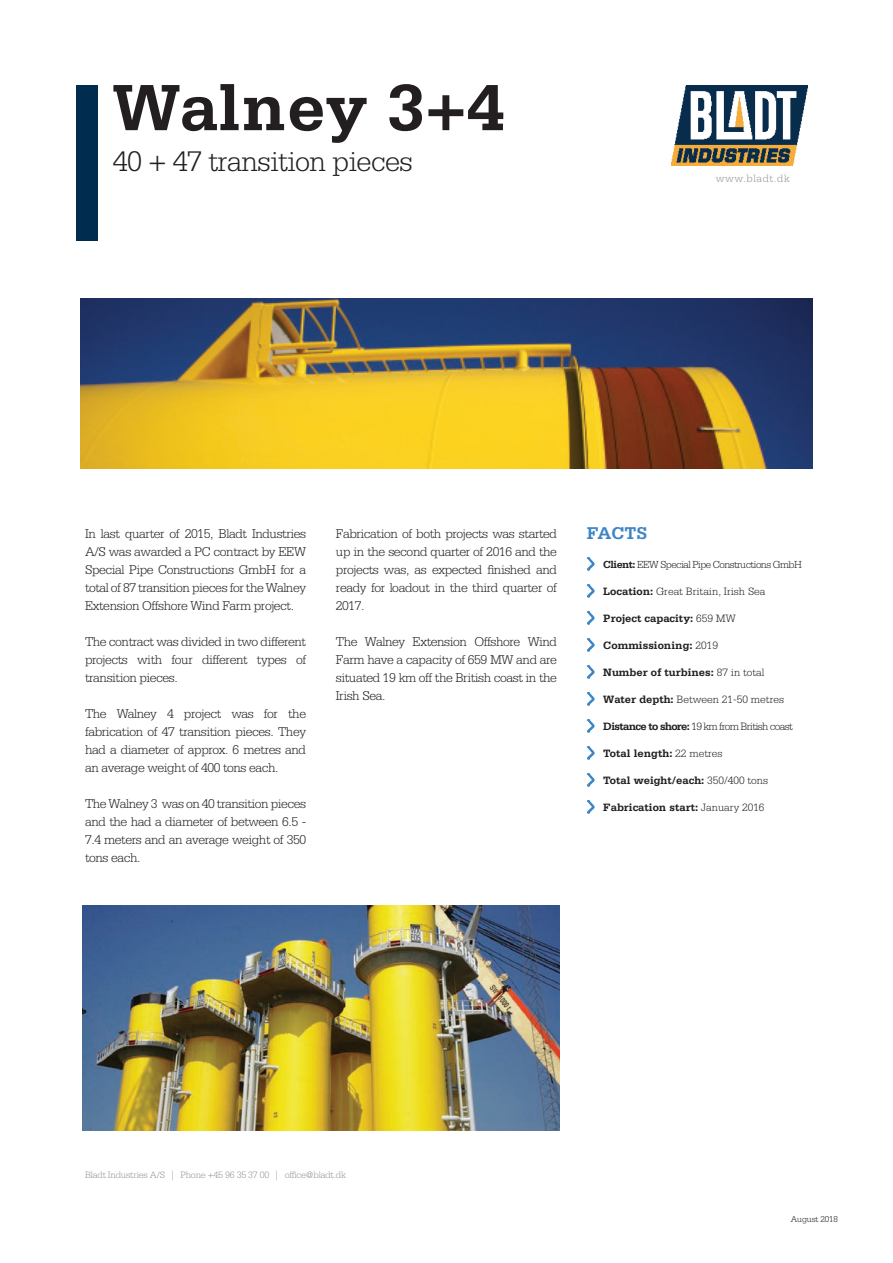
<style>
.page{position:relative;width:893px;height:1263px;background:#fff}
.page>*{position:absolute;margin:0;border:0;box-sizing:border-box;transform-origin:0 0}
.t1{font:700 69px "Serifa Std";color:#231f20}
.t2{font:300 30px "Serifa Std";letter-spacing:-.02em;color:#231f20}
.t3{font:700 18px "Serifa Std";color:#3e85c5}
.t4{font:300 13.5px/18px "Serifa Std";letter-spacing:-.03em;color:#231f20;text-align:justify}
.t5{font:700 11.25px "Serifa Std";color:#231f20}
.t6{font:300 11.25px "Serifa Std";color:#231f20}
.t7{font:300 11.25px "Serifa Std";letter-spacing:-.06em;color:#231f20}
.t8{font:300 11.25px "Serifa Std";letter-spacing:.05em;color:#939598}
.t9{font:300 10.8px "Serifa Std";letter-spacing:-.05em;color:#231f20}
.t10{font:300 9.75px "Serifa Std";letter-spacing:-.02em;color:#939598}
.t11{font:300 9px "Serifa Std";letter-spacing:-.02em;color:#231f20}
.s1{font-weight:700}
.s2{font-weight:300}
</style>
<div class="page">
<div style="left:77px;top:85px;width:21px;height:155px;background:#002d4f"></div>
<img style="left:672px;top:85px;width:136px;height:80px">
<img style="left:81px;top:299px;width:731px;height:170px">
<img style="left:83px;top:905px;width:476px;height:225px">
<svg style="left:587px;top:557px;width:8px;height:14px"></svg>
<svg style="left:587px;top:584px;width:8px;height:14px"></svg>
<svg style="left:587px;top:611px;width:8px;height:14px"></svg>
<svg style="left:587px;top:638px;width:8px;height:14px"></svg>
<svg style="left:587px;top:665px;width:8px;height:14px"></svg>
<svg style="left:587px;top:692px;width:8px;height:14px"></svg>
<svg style="left:587px;top:719px;width:8px;height:14px"></svg>
<svg style="left:587px;top:746px;width:8px;height:14px"></svg>
<svg style="left:587px;top:773px;width:8px;height:14px"></svg>
<svg style="left:587px;top:800px;width:8px;height:14px"></svg>
<h1 class="t1" style="left:112px;top:67px;width:394px">Walney 3+4</h1>
<h2 class="t2" style="left:113px;top:144px;width:302px">40 + 47 transition pieces</h2>
<p class="t8" style="left:716px;top:172px;width:75px">www.bladt.dk</p>
<p class="t4" style="left:85px;top:524px;width:223px">In last quarter of 2015, Bladt Industries A/S was awarded a PC contract by EEW Special Pipe Constructions GmbH for a total of 87 transition pieces for the Walney Extension Offshore Wind Farm project.</p>
<p class="t4" style="left:85px;top:632px;width:223px">The contract was divided in two different projects with four different types of transition pieces.</p>
<p class="t4" style="left:85px;top:704px;width:223px">The Walney 4 project was for the fabrication of 47 transition pieces. They had a diameter of approx. 6 metres and an average weight of 400 tons each.</p>
<p class="t4" style="left:85px;top:794px;width:223px">The Walney 3 was on 40 transition pieces and the had a diameter of between 6.5 - 7.4 meters and an average weight of 350 tons each.</p>
<p class="t4" style="left:336px;top:524px;width:223px">Fabrication of both projects was started up in the second quarter of 2016 and the projects was, as expected finished and ready for loadout in the third quarter of 2017.</p>
<p class="t4" style="left:336px;top:632px;width:223px">The Walney Extension Offshore Wind Farm have a capacity of 659 MW and are situated 19 km off the British coast in the Irish Sea.</p>
<h3 class="t3" style="left:587px;top:523px;width:62px">FACTS</h3>
<p class="t9" style="left:603px;top:558px;width:200px"><span class="s1">Client:</span> EEW Special Pipe Constructions GmbH</p>
<p class="t6" style="left:603px;top:585px;width:164px"><span class="s1">Location:</span> Great Britain, Irish Sea</p>
<p class="t5" style="left:603px;top:611px;width:134px">Project capacity: <span class="s2">659 MW</span></p>
<p class="t5" style="left:603px;top:638px;width:116px">Commissioning: <span class="s2">2019</span></p>
<p class="t5" style="left:603px;top:665px;width:162px">Number of turbines: <span class="s2">87 in total</span></p>
<p class="t6" style="left:603px;top:693px;width:182px"><span class="s1">Water depth:</span> Between 21-50 metres</p>
<p class="t7" style="left:603px;top:720px;width:191px"><span class="s1">Distance to shore:</span> 19 km from British coast</p>
<p class="t5" style="left:603px;top:746px;width:121px">Total length: <span class="s2">22 metres</span></p>
<p class="t5" style="left:603px;top:773px;width:166px">Total weight/each: <span class="s2">350/400 tons</span></p>
<p class="t5" style="left:603px;top:800px;width:163px">Fabrication start: <span class="s2">January 2016</span></p>
<p class="t10" style="left:85px;top:1169px;width:262px">Bladt Industries A/S | Phone +45 96 35 37 00 | office@bladt.dk</p>
<p class="t11" style="left:791px;top:1214px;width:48px">August 2018</p>
</div>
